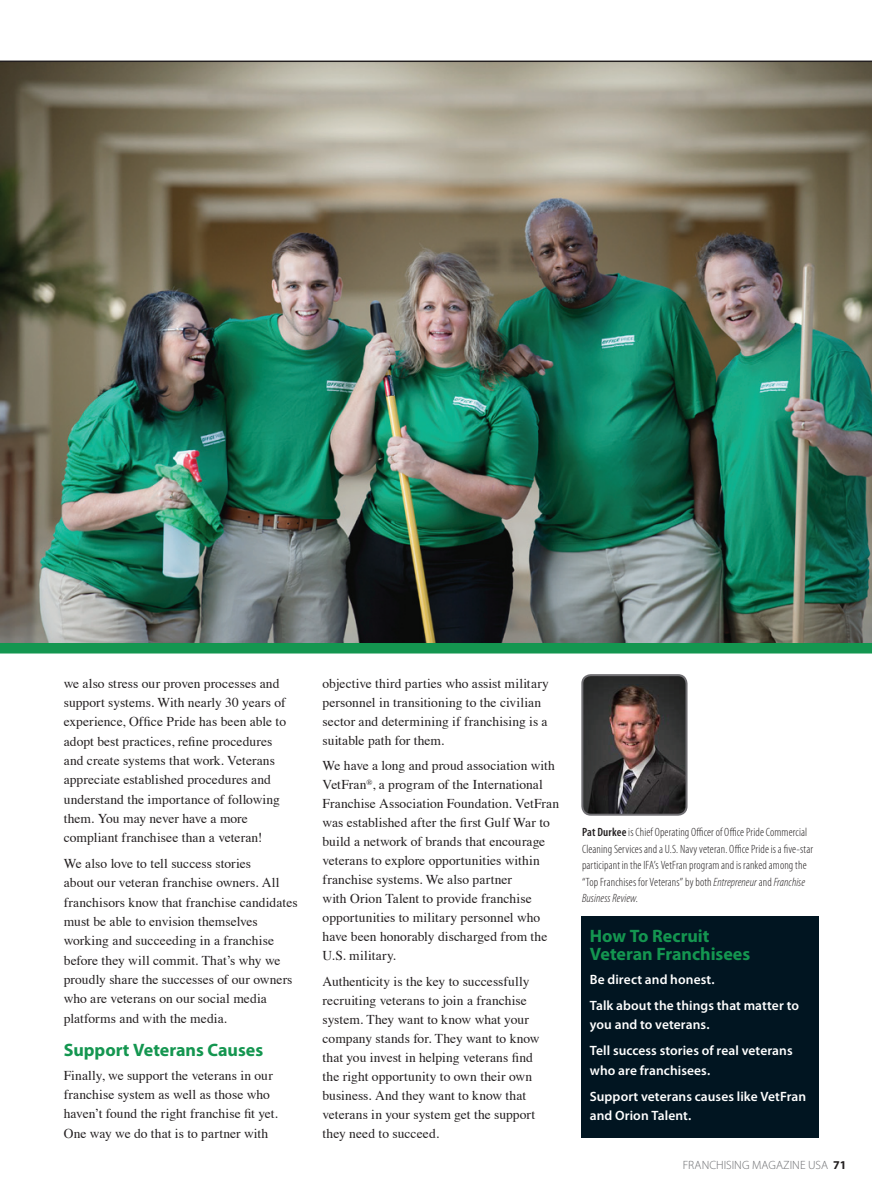
<style>
.page{position:relative;width:872px;height:1191px;background:#fff}
.page>*{position:absolute;margin:0;border:0;box-sizing:border-box;transform-origin:0 0}
.t1{font:700 18px/18px "Myriad Pro";color:#149650}
.t2{font:13.5px/19px "Times";letter-spacing:.005em;color:#231f20}
.t3{font:600 13.5px/26px "Myriad Pro";letter-spacing:.005em;color:#fff}
.t4{font:300 condensed 12px/16.5px "Myriad Pro";letter-spacing:.01em;color:#231f20}
.t5{font:300 12px "Myriad Pro";color:#6c6d70}
.s1{font-weight:600}
.s2{font-style:italic}
.s3{font-weight:700;color:#231f20}
</style>
<div class="page">
<img style="left:0;top:62px;width:872px;height:581px">
<hr style="left:0;top:61px;width:872px;height:1px;background:#231f20">
<img style="left:582px;top:675px;width:104px;height:139px">
<div style="left:581px;top:674px;width:106px;height:141px;border:2px solid #717074;border-radius:9px"></div>
<div style="left:0;top:643px;width:872px;height:10px;background:#149650"></div>
<div style="left:581px;top:916px;width:238px;height:221px;background:#011521"></div>
<p class="t2" style="left:64px;top:672px;width:224px">we also stress our proven processes and support systems. With nearly 30 years of experience, Office Pride has been able to adopt best practices, refine procedures and create systems that work. Veterans appreciate established procedures and understand the importance of following them. You may never have a more compliant franchisee than a veteran!</p>
<p class="t2" style="left:64px;top:852px;width:235px">We also love to tell success stories<br>about our veteran franchise owners. All franchisors know that franchise candidates must be able to envision themselves working and succeeding in a franchise before they will commit. That’s why we proudly share the successes of our owners who are veterans on our social media platforms and with the media.</p>
<h1 class="t1" style="left:64px;top:1040px;width:201px">Support Veterans Causes</h1>
<p class="t2" style="left:64px;top:1064px;width:215px">Finally, we support the veterans in our franchise system as well as those who haven’t found the right franchise fit yet.<br>One way we do that is to partner with</p>
<p class="t2" style="left:322px;top:672px;width:228px">objective third parties who assist military personnel in transitioning to the civilian sector and determining if franchising is a suitable path for them.</p>
<p class="t2" style="left:322px;top:755px;width:238px">We have a long and proud association with VetFran<sup>®</sup>, a program of the International Franchise Association Foundation. VetFran was established after the first Gulf War to build a network of brands that encourage veterans to explore opportunities within franchise systems. We also partner<br>with Orion Talent to provide franchise opportunities to military personnel who have been honorably discharged from the U.S. military.</p>
<p class="t2" style="left:322px;top:970px;width:219px">Authenticity is the key to successfully recruiting veterans to join a franchise system. They want to know what your company stands for. They want to know that you invest in helping veterans find the right opportunity to own their own business. And they want to know that veterans in your system get the support they need to succeed.</p>
<p class="t4" style="left:582px;top:824px;width:232px"><span class="s1">Pat Durkee</span> is Chief Operating Officer of Office Pride Commercial Cleaning Services and a U.S. Navy veteran. Office Pride is a five-star participant in the IFA’s VetFran program and is ranked among the “Top Franchises for Veterans” by both <span class="s2">Entrepreneur</span> and <span class="s2">Franchise Business Review</span>.</p>
<h1 class="t1" style="left:590px;top:926px;width:162px">How To Recruit<br>Veteran Franchisees</h1>
<p class="t3" style="left:590px;top:966px;width:211px">Be direct and honest.<br>Talk about the things that matter to</p>
<p class="t3" style="left:590px;top:1011px;width:204px">you and to veterans.<br>Tell success stories of real veterans</p>
<p class="t3" style="left:590px;top:1056px;width:218px">who are franchisees.<br>Support veterans causes like VetFran</p>
<p class="t3" style="left:590px;top:1102px;width:103px">and Orion Talent.</p>
<p class="t5" style="left:683px;top:1158px;width:165px">FRANCHISING MAGAZIN E USA <span class="s3">71</span></p>
</div>
